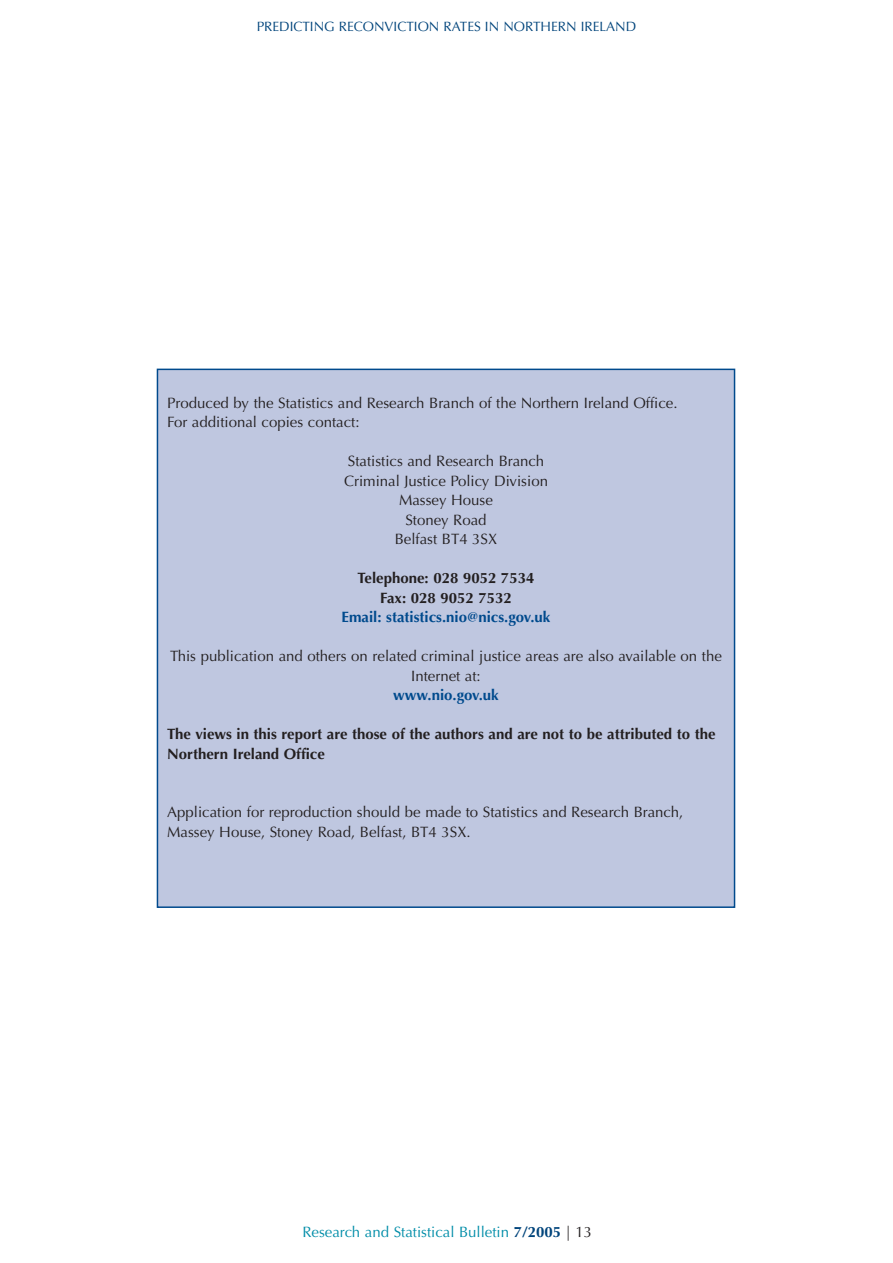
<style>
.page{position:relative;width:893px;height:1263px;background:#fff}
.page>*{position:absolute;margin:0;border:0;box-sizing:border-box;transform-origin:0 0}
.t1{font:15px/19.5px "Optima";color:#231f20}
.t2{font:700 15px/19.5px "Optima";color:#231f20;text-align:center}
.t3{font:700 15px "Optima";color:#004a8d}
.t4{font:15px "Optima";color:#008da8}
.t5{font:13.5px "Optima";color:#00447b}
.s1{font-weight:700;color:#00447b}
.s2{color:#231f20}
</style>
<div class="page">
<div style="left:157px;top:369px;width:577px;height:538px;background:#bfc7e0"></div>
<div style="left:157px;top:369px;width:578px;height:539px;border:2px solid #004a8d"></div>
<p class="t5" style="left:257px;top:21px;width:381px">PREDICTING RECONVICTION RATES IN NORTHERN IRELAND</p>
<p class="t1" style="left:167px;top:395px;width:512px">Produced by the Statistics and Research Branch of the Northern Ireland Office.<br>For additional copies contact:</p>
<p class="t1" style="left:344px;top:453px;width:205px;text-align:center">Statistics and Research Branch<br>Criminal Justice Policy Division<br>Massey House<br>Stoney Road<br>Belfast BT4 3SX</p>
<p class="t2" style="left:357px;top:570px;width:178px">Telephone: 028 9052 7534<br>Fax: 028 9052 7532</p>
<p class="t3" style="left:341px;top:611px;width:210px">Email: statistics.nio@nics.gov.uk</p>
<p class="t1" style="left:170px;top:648px;width:553px;text-align:center">This publication and others on related criminal justice areas are also available on the<br>Internet at:</p>
<p class="t3" style="left:393px;top:689px;width:107px">www.nio.gov.uk</p>
<p class="t2" style="left:167px;top:726px;width:550px;text-align:left">The views in this report are those of the authors and are not to be attributed to the<br>Northern Ireland Office</p>
<p class="t1" style="left:167px;top:804px;width:517px">Application for reproduction should be made to Statistics and Research Branch,<br>Massey House, Stoney Road, Belfast, BT4 3SX.</p>
<p class="t4" style="left:302px;top:1226px;width:291px">Research and Statistical Bulletin <span class="s1">7/2005</span> <span class="s2">| 13</span></p>
</div>
